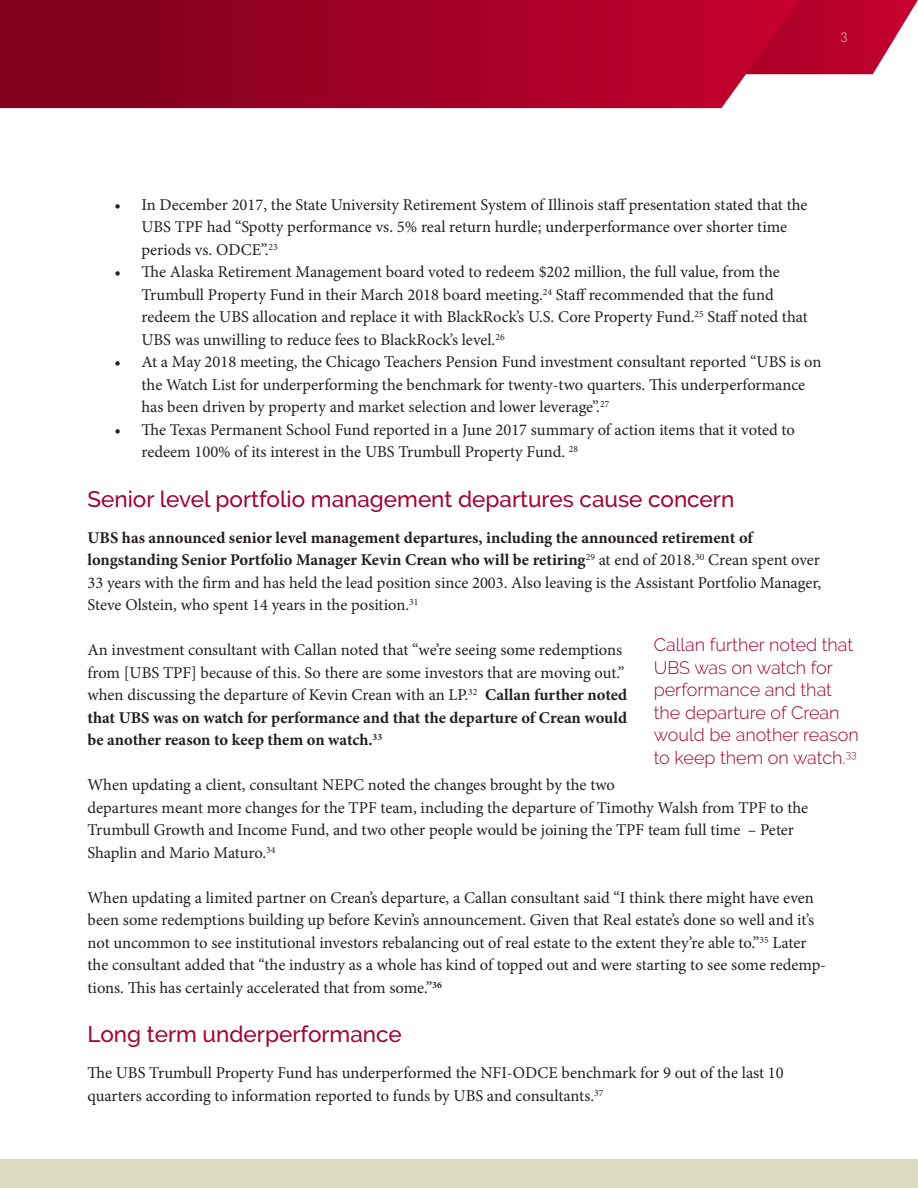
<style>
.page{position:relative;width:918px;height:1188px;background:#fff}
.page>*{position:absolute;margin:0;border:0;box-sizing:border-box;transform-origin:0 0}
.head2{font:500 22.5px "Raleway";color:#a4032d}
.quote{font:300 18px/22.5px "Raleway";color:#a4032d}
.Annotation_text{font:16.5px/22.5px "Minion Pro";letter-spacing:-.005em;color:#231f20}
.t1{font:100 condensed 13.5px "Helvetica Neue LT Std";color:#fff}
.s1{font-weight:700}
</style>
<div class="page">
<div style="left:0;top:1160px;width:918px;height:28px;background:#dadac0"></div>
<svg style="left:800px;top:0;width:118px;height:74px"></svg>
<svg style="left:0;top:0;width:800px;height:108px;background:#a0062a"></svg>
<p class="t1" style="left:841px;top:29px;width:8px">3</p>
<p class="Annotation_text" style="left:141px;top:194px;width:668px;text-indent:-27px">• In December 2017, the State University Retirement System of Illinois staff presentation stated that the<br>UBS TPF had “Spotty performance vs. 5% real return hurdle; underperformance over shorter time periods vs. ODCE”.<sup>23</sup></p>
<p class="Annotation_text" style="left:141px;top:261px;width:668px;text-indent:-27px">• The Alaska Retirement Management board voted to redeem $202 million, the full value, from the Trumbull Property Fund in their March 2018 board meeting.<sup>24</sup> Staff recommended that the fund redeem the UBS allocation and replace it with BlackRock’s U.S. Core Property Fund.<sup>25</sup> Staff noted that UBS was unwilling to reduce fees to BlackRock’s level.<sup>26</sup></p>
<p class="Annotation_text" style="left:141px;top:351px;width:681px;text-indent:-27px">• At a May 2018 meeting, the Chicago Teachers Pension Fund investment consultant reported “UBS is on the Watch List for underperforming the benchmark for twenty-two quarters. This underperformance has been driven by property and market selection and lower leverage”.<sup>27</sup></p>
<p class="Annotation_text" style="left:141px;top:419px;width:655px;text-indent:-27px">• The Texas Permanent School Fund reported in a June 2017 summary of action items that it voted to redeem 100% of its interest in the UBS Trumbull Property Fund. <sup>28</sup></p>
<p class="head2" style="left:87px;top:486px;width:648px">Senior level portfolio management departures cause concern</p>
<p class="Annotation_text" style="left:87px;top:527px;width:735px"><span class="s1">UBS has announced senior level management departures, including the announced retirement of longstanding Senior Portfolio Manager Kevin Crean who will be retiring</span><sup>29</sup> at end of 2018.<sup>30</sup> Crean spent over 33 years with the firm and has held the lead position since 2003. Also leaving is the Assistant Portfolio Manager, Steve Olstein, who spent 14 years in the position.<sup>31</sup></p>
<p class="Annotation_text" style="left:87px;top:639px;width:541px">An investment consultant with Callan noted that “we’re seeing some redemptions from [UBS TPF] because of this. So there are some investors that are moving out.” when discussing the departure of Kevin Crean with an LP.<sup>32</sup> <span class="s1">Callan further noted that UBS was on watch for performance and that the departure of Crean would be another reason to keep them on watch.</span><sup>33</sup></p>
<p class="Annotation_text" style="left:87px;top:774px;width:722px">When updating a client, consultant NEPC noted the changes brought by the two<br>departures meant more changes for the TPF team, including the departure of Timothy Walsh from TPF to the Trumbull Growth and Income Fund, and two other people would be joining the TPF team full time – Peter Shaplin and Mario Maturo.<sup>34</sup></p>
<p class="Annotation_text" style="left:87px;top:887px;width:740px">When updating a limited partner on Crean’s departure, a Callan consultant said “I think there might have even been some redemptions building up before Kevin’s announcement. Given that Real estate’s done so well and it’s not uncommon to see institutional investors rebalancing out of real estate to the extent they’re able to.”<sup>35</sup> Later the consultant added that “the industry as a whole has kind of topped out and were starting to see some redemp&shy;tions. This has certainly accelerated that from some.”<sup>36</sup></p>
<p class="head2" style="left:87px;top:1022px;width:316px">Long term underperformance</p>
<p class="Annotation_text" style="left:87px;top:1062px;width:698px">The UBS Trumbull Property Fund has underperformed the NFI-ODCE benchmark for 9 out of the last 10 quarters according to information reported to funds by UBS and consultants.<sup>37</sup></p>
<p class="quote" style="left:654px;top:634px;width:206px">Callan further noted that<br>UBS was on watch for performance and that the departure of Crean would be another reason to keep them on watch.<sup>33</sup></p>
</div>
